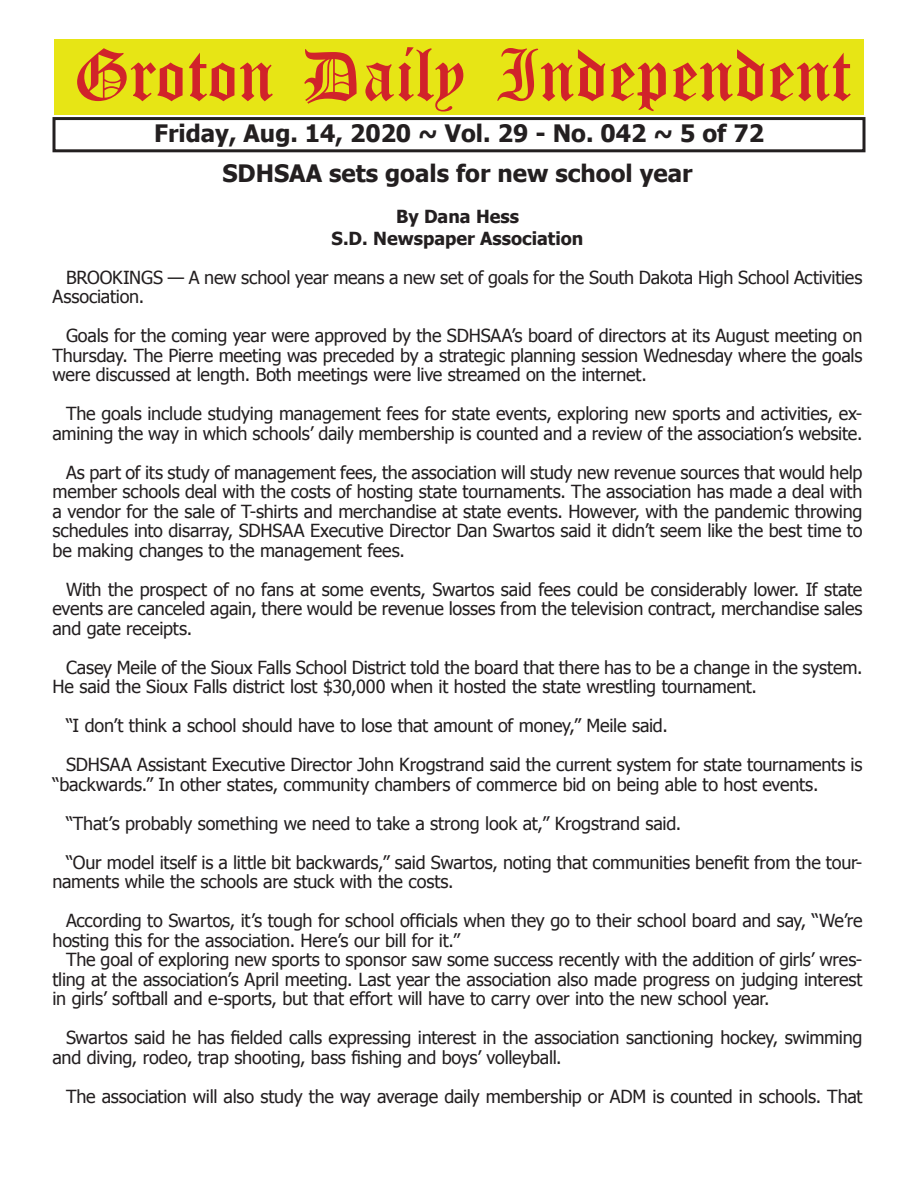
<style>
.page{position:relative;width:918px;height:1188px;background:#fff}
.page>*{position:absolute;margin:0;border:0;box-sizing:border-box;transform-origin:0 0}
.t1{font:54px "Old English Five";color:#d1232a}
.t2{font:700 24px "Tahoma";color:#231f20}
.t3{font:18px/19.5px "Tahoma";letter-spacing:-.01em;color:#231f20}
.t4{font:700 18px/21.6px "Tahoma";color:#231f20;text-align:center}
</style>
<div class="page">
<div style="left:52px;top:117px;width:814px;height:35px;border:3px solid #231f20"></div>
<div style="left:54px;top:40px;width:810px;height:75px;background:#e7e515"></div>
<h1 class="t1" style="left:73px;top:50px;width:779px">Groton Daily Independent</h1>
<h2 class="t2" style="left:154px;top:116px;width:611px">Friday, Aug. 14, 2020 ~ Vol. 29 - No. 042 ~ 5 of 72</h2>
<h2 class="t2" style="left:222px;top:157px;width:472px">SDHSAA sets goals for new school year</h2>
<p class="t4" style="left:332px;top:205px;width:253px">By Dana Hess<br>S.D. Newspaper Association</p>
<p class="t3" style="left:53px;top:267px;width:811px;text-indent:14px">BROOKINGS — A new school year means a new set of goals for the South Dakota High School Activities<br>Association.</p>
<p class="t3" style="left:53px;top:325px;width:812px;text-align:justify;text-indent:14px">Goals for the coming year were approved by the SDHSAA’s board of directors at its August meeting on Thursday. The Pierre meeting was preceded by a strategic planning session Wednesday where the goals were discussed at length. Both meetings were live streamed on the internet.</p>
<p class="t3" style="left:53px;top:403px;width:812px;text-align:right">The goals include studying management fees for state events, exploring new sports and activities, ex&shy;amining the way in which schools’ daily membership is counted and a review of the association’s website.</p>
<p class="t3" style="left:53px;top:462px;width:812px;text-align:justify;text-indent:14px">As part of its study of management fees, the association will study new revenue sources that would help member schools deal with the costs of hosting state tournaments. The association has made a deal with a vendor for the sale of T-shirts and merchandise at state events. However, with the pandemic throwing schedules into disarray, SDHSAA Executive Director Dan Swartos said it didn’t seem like the best time to be making changes to the management fees.</p>
<p class="t3" style="left:53px;top:579px;width:812px;text-align:justify;text-indent:14px">With the prospect of no fans at some events, Swartos said fees could be considerably lower. If state events are canceled again, there would be revenue losses from the television contract, merchandise sales and gate receipts.</p>
<p class="t3" style="left:53px;top:657px;width:811px;text-indent:14px">Casey Meile of the Sioux Falls School District told the board that there has to be a change in the system.<br>He said the Sioux Falls district lost $30,000 when it hosted the state wrestling tournament.</p>
<p class="t3" style="left:66px;top:705px;width:798px;line-height:39px">“I don’t think a school should have to lose that amount of money,” Meile said.<br>SDHSAA Assistant Executive Director John Krogstrand said the current system for state tournaments is</p>
<p class="t3" style="left:66px;top:764px;width:798px;line-height:39px;text-indent:-14px">“backwards.” In other states, community chambers of commerce bid on being able to host events. “That’s probably something we need to take a strong look at,” Krogstrand said.<br>“Our model itself is a little bit backwards,” said Swartos, noting that communities benefit from the tour-</p>
<p class="t3" style="left:66px;top:861px;width:798px;line-height:39px;text-indent:-14px">naments while the schools are stuck with the costs.<br>According to Swartos, it’s tough for school officials when they go to their school board and say, “We’re</p>
<p class="t3" style="left:53px;top:930px;width:409px">hosting this for the association. Here’s our bill for it.”</p>
<p class="t3" style="left:66px;top:949px;width:798px">The goal of exploring new sports to sponsor saw some success recently with the addition of girls’ wres-</p>
<p class="t3" style="left:53px;top:969px;width:811px">tling at the association’s April meeting. Last year the association also made progress on judging interest</p>
<p class="t3" style="left:53px;top:988px;width:719px">in girls’ softball and e-sports, but that effort will have to carry over into the new school year.</p>
<p class="t3" style="left:53px;top:1027px;width:812px;text-indent:14px">Swartos said he has fielded calls expressing interest in the association sanctioning hockey, swimming and diving, rodeo, trap shooting, bass fishing and boys’ volleyball.</p>
<p class="t3" style="left:66px;top:1086px;width:798px">The association will also study the way average daily membership or ADM is counted in schools. That</p>
</div>
